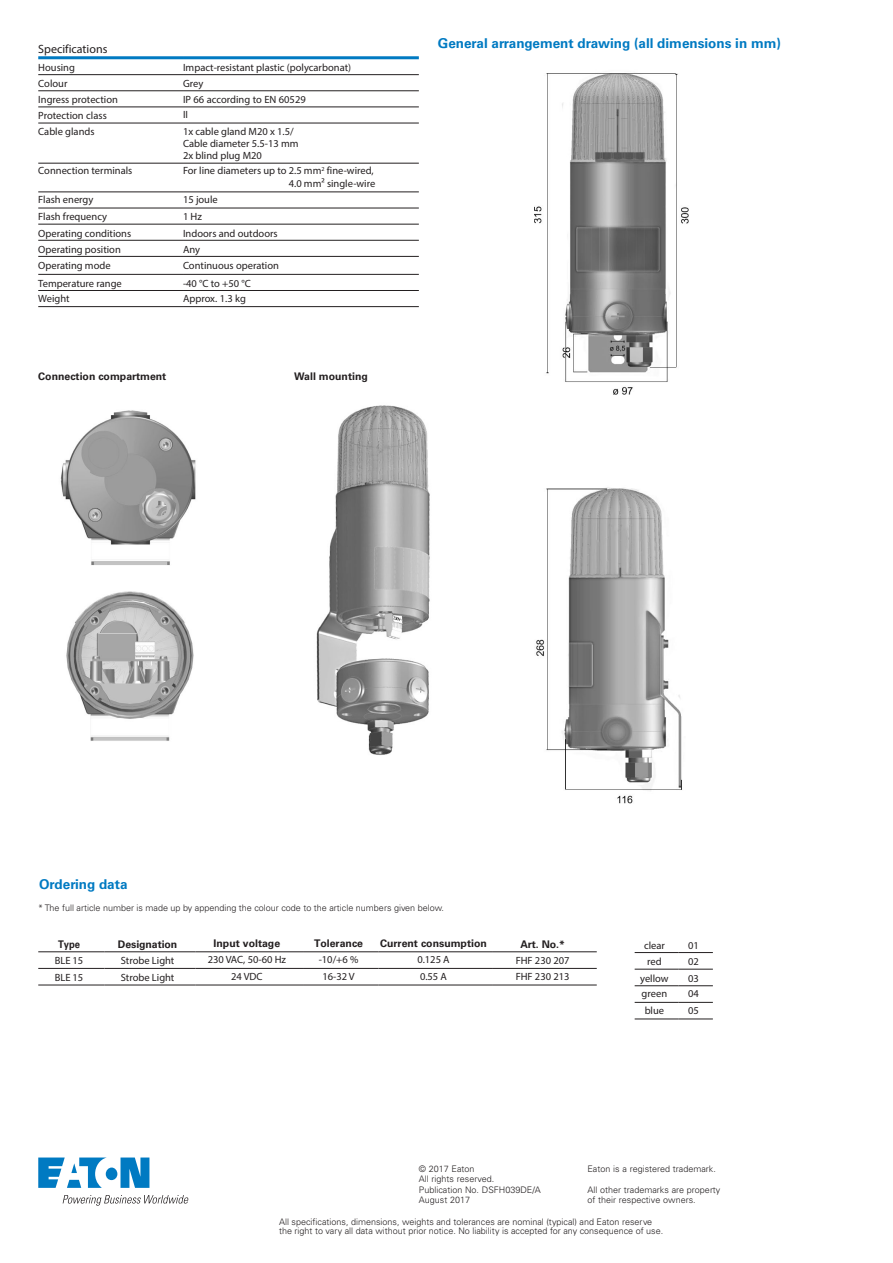
<style>
.page{position:relative;width:893px;height:1263px;background:#fff}
.page>*{position:absolute;margin:0;border:0;box-sizing:border-box;transform-origin:0 0}
._02_Body_Head__8_5_p{font:700 13.5px "Univers LT Std";color:#007ac2}
._03_Table_Head__8_pt{font:12px "Myriad Pro";color:#231f20}
._03_Table_Body__8_pt{font:10.5px/12px "Myriad Pro";color:#231f20}
.t1{font:700 10.5px "Univers LT Std";color:#231f20}
.t2{font:700 10.5px "Univers LT Std";color:#231f20;scale:.9 1}
.t3{font:300 9px/10.5px "Univers LT Std";color:#231f20}
</style>
<div class="page">
<hr style="left:38px;top:74px;width:145px;height:1px;background:#231f20">
<hr style="left:183px;top:74px;width:236px;height:1px;background:#231f20">
<hr style="left:38px;top:91px;width:145px;height:1px;background:#231f20">
<hr style="left:183px;top:91px;width:236px;height:1px;background:#231f20">
<hr style="left:38px;top:107px;width:145px;height:1px;background:#231f20">
<hr style="left:183px;top:107px;width:236px;height:1px;background:#231f20">
<hr style="left:38px;top:123px;width:145px;height:1px;background:#231f20">
<hr style="left:183px;top:123px;width:236px;height:1px;background:#231f20">
<hr style="left:38px;top:163px;width:145px;height:1px;background:#231f20">
<hr style="left:183px;top:163px;width:236px;height:1px;background:#231f20">
<hr style="left:38px;top:192px;width:145px;height:1px;background:#231f20">
<hr style="left:183px;top:192px;width:236px;height:1px;background:#231f20">
<hr style="left:38px;top:208px;width:145px;height:1px;background:#231f20">
<hr style="left:183px;top:208px;width:236px;height:1px;background:#231f20">
<hr style="left:38px;top:224px;width:145px;height:1px;background:#231f20">
<hr style="left:183px;top:224px;width:236px;height:1px;background:#231f20">
<hr style="left:38px;top:240px;width:145px;height:1px;background:#231f20">
<hr style="left:183px;top:240px;width:236px;height:1px;background:#231f20">
<hr style="left:38px;top:256px;width:145px;height:1px;background:#231f20">
<hr style="left:183px;top:256px;width:236px;height:1px;background:#231f20">
<hr style="left:38px;top:274px;width:145px;height:1px;background:#231f20">
<hr style="left:183px;top:274px;width:236px;height:1px;background:#231f20">
<hr style="left:38px;top:290px;width:145px;height:1px;background:#231f20">
<hr style="left:183px;top:290px;width:236px;height:1px;background:#231f20">
<hr style="left:38px;top:306px;width:145px;height:1px;background:#231f20">
<hr style="left:183px;top:306px;width:236px;height:1px;background:#231f20">
<hr style="left:38px;top:56px;width:145px;height:3px;background:#007ac2">
<hr style="left:183px;top:56px;width:236px;height:3px;background:#007ac2">
<img style="left:534px;top:73px;width:155px;height:731px">
<hr style="left:38px;top:951px;width:66px;height:1px;background:#231f20">
<hr style="left:104px;top:951px;width:91px;height:1px;background:#231f20">
<hr style="left:195px;top:951px;width:108px;height:1px;background:#231f20">
<hr style="left:303px;top:951px;width:76px;height:1px;background:#231f20">
<hr style="left:379px;top:951px;width:114px;height:1px;background:#231f20">
<hr style="left:38px;top:968px;width:66px;height:1px;background:#231f20">
<hr style="left:104px;top:968px;width:91px;height:1px;background:#231f20">
<hr style="left:195px;top:968px;width:108px;height:1px;background:#231f20">
<hr style="left:303px;top:968px;width:76px;height:1px;background:#231f20">
<hr style="left:379px;top:968px;width:114px;height:1px;background:#231f20">
<hr style="left:38px;top:985px;width:66px;height:1px;background:#231f20">
<hr style="left:104px;top:985px;width:91px;height:1px;background:#231f20">
<hr style="left:195px;top:985px;width:108px;height:1px;background:#231f20">
<hr style="left:303px;top:985px;width:76px;height:1px;background:#231f20">
<hr style="left:379px;top:985px;width:114px;height:1px;background:#231f20">
<hr style="left:493px;top:951px;width:104px;height:1px;background:#231f20">
<hr style="left:493px;top:968px;width:104px;height:1px;background:#231f20">
<hr style="left:493px;top:985px;width:104px;height:1px;background:#231f20">
<hr style="left:635px;top:952px;width:44px;height:1px;background:#231f20">
<hr style="left:679px;top:952px;width:34px;height:1px;background:#231f20">
<hr style="left:635px;top:969px;width:44px;height:1px;background:#231f20">
<hr style="left:679px;top:969px;width:34px;height:1px;background:#231f20">
<hr style="left:635px;top:985px;width:44px;height:1px;background:#231f20">
<hr style="left:679px;top:985px;width:34px;height:1px;background:#231f20">
<hr style="left:635px;top:1002px;width:44px;height:1px;background:#231f20">
<hr style="left:679px;top:1002px;width:34px;height:1px;background:#231f20">
<hr style="left:635px;top:1019px;width:44px;height:1px;background:#231f20">
<hr style="left:679px;top:1019px;width:34px;height:1px;background:#231f20">
<img style="left:60px;top:410px;width:136px;height:331px">
<img style="left:316px;top:405px;width:114px;height:350px">
<svg style="left:38px;top:1157px;width:111px;height:31px"></svg>
<svg style="left:63px;top:1195px;width:126px;height:11px"></svg>
<p class="_03_Table_Head__8_pt" style="left:38px;top:42px;width:71px">Specifications</p>
<p class="_03_Table_Body__8_pt" style="left:38px;top:61px;width:38px">Housing</p>
<p class="_03_Table_Body__8_pt" style="left:183px;top:61px;width:170px">Impact-resistant plastic (polycarbonat)</p>
<p class="_03_Table_Body__8_pt" style="left:38px;top:77px;width:31px">Colour</p>
<p class="_03_Table_Body__8_pt" style="left:183px;top:77px;width:22px">Grey</p>
<p class="_03_Table_Body__8_pt" style="left:38px;top:93px;width:81px">Ingress protection</p>
<p class="_03_Table_Body__8_pt" style="left:183px;top:93px;width:124px">IP 66 according to EN 60529</p>
<p class="_03_Table_Body__8_pt" style="left:38px;top:110px;width:70px">Protection class</p>
<p class="_03_Table_Body__8_pt" style="left:183px;top:108px;width:7px">II</p>
<p class="_03_Table_Body__8_pt" style="left:38px;top:126px;width:58px">Cable glands</p>
<p class="_03_Table_Body__8_pt" style="left:183px;top:126px;width:117px">1x cable gland M20 x 1.5/<br>Cable diameter 5.5-13 mm<br>2x blind plug M20</p>
<p class="_03_Table_Body__8_pt" style="left:38px;top:165px;width:96px">Connection terminals</p>
<p class="_03_Table_Body__8_pt" style="left:183px;top:164px;width:194px;line-height:12.6px;text-align:right">For line diameters up to 2.5 mm<sup>2</sup> fine-wired,<br>4.0 mm² single-wire</p>
<p class="_03_Table_Body__8_pt" style="left:38px;top:193px;width:57px">Flash energy</p>
<p class="_03_Table_Body__8_pt" style="left:183px;top:193px;width:36px">15 joule</p>
<p class="_03_Table_Body__8_pt" style="left:38px;top:211px;width:70px">Flash frequency</p>
<p class="_03_Table_Body__8_pt" style="left:183px;top:211px;width:21px">1 Hz</p>
<p class="_03_Table_Body__8_pt" style="left:38px;top:227px;width:95px">Operating conditions</p>
<p class="_03_Table_Body__8_pt" style="left:183px;top:227px;width:96px">Indoors and outdoors</p>
<p class="_03_Table_Body__8_pt" style="left:38px;top:243px;width:84px">Operating position</p>
<p class="_03_Table_Body__8_pt" style="left:183px;top:243px;width:19px">Any</p>
<p class="_03_Table_Body__8_pt" style="left:38px;top:259px;width:74px">Operating mode</p>
<p class="_03_Table_Body__8_pt" style="left:183px;top:259px;width:97px">Continuous operation</p>
<p class="_03_Table_Body__8_pt" style="left:38px;top:277px;width:85px">Temperature range</p>
<p class="_03_Table_Body__8_pt" style="left:183px;top:277px;width:69px">-40 °C to +50 °C</p>
<p class="_03_Table_Body__8_pt" style="left:38px;top:292px;width:33px">Weight</p>
<p class="_03_Table_Body__8_pt" style="left:183px;top:292px;width:64px">Approx. 1.3 kg</p>
<p class="t1" style="left:38px;top:371px;width:130px">Connection compartment</p>
<p class="t1" style="left:294px;top:371px;width:75px">Wall mounting</p>
<p class="_02_Body_Head__8_5_p" style="left:438px;top:35px;width:345px">General arrangement drawing (all dimensions in mm)</p>
<p class="_02_Body_Head__8_5_p" style="left:39px;top:876px;width:90px">Ordering data</p>
<p class="t3" style="left:38px;top:903px;width:407px">* The full article number is made up by appending the colour code to the article numbers given below.</p>
<p class="t2" style="left:58px;top:938px;width:26px">Type</p>
<p class="t1" style="left:118px;top:938px;width:61px">Designation</p>
<p class="t1" style="left:214px;top:937px;width:68px">Input voltage</p>
<p class="t1" style="left:314px;top:937px;width:51px">Tolerance</p>
<p class="t1" style="left:380px;top:937px;width:108px">Current consumption</p>
<p class="t1" style="left:520px;top:938px;width:46px">Art. No.*</p>
<p class="_03_Table_Body__8_pt" style="left:55px;top:955px;width:30px">BLE 15</p>
<p class="_03_Table_Body__8_pt" style="left:121px;top:955px;width:55px">Strobe Light</p>
<p class="_03_Table_Body__8_pt" style="left:208px;top:953px;width:80px">230 VAC, 50-60 Hz</p>
<p class="_03_Table_Body__8_pt" style="left:319px;top:953px;width:41px">-10/+6 %</p>
<p class="_03_Table_Body__8_pt" style="left:417px;top:953px;width:34px">0.125 A</p>
<p class="_03_Table_Body__8_pt" style="left:516px;top:955px;width:55px">FHF 230 207</p>
<p class="_03_Table_Body__8_pt" style="left:55px;top:971px;width:30px">BLE 15</p>
<p class="_03_Table_Body__8_pt" style="left:121px;top:971px;width:55px">Strobe Light</p>
<p class="_03_Table_Body__8_pt" style="left:231px;top:970px;width:33px">24 VDC</p>
<p class="_03_Table_Body__8_pt" style="left:322px;top:970px;width:34px">16-32 V</p>
<p class="_03_Table_Body__8_pt" style="left:420px;top:970px;width:28px">0.55 A</p>
<p class="_03_Table_Body__8_pt" style="left:516px;top:970px;width:55px">FHF 230 213</p>
<p class="_03_Table_Body__8_pt" style="left:644px;top:939px;width:22px">clear</p>
<p class="_03_Table_Body__8_pt" style="left:688px;top:939px;width:12px">01</p>
<p class="_03_Table_Body__8_pt" style="left:647px;top:955px;width:16px">red</p>
<p class="_03_Table_Body__8_pt" style="left:688px;top:955px;width:12px">02</p>
<p class="_03_Table_Body__8_pt" style="left:640px;top:972px;width:30px">yellow</p>
<p class="_03_Table_Body__8_pt" style="left:688px;top:972px;width:12px">03</p>
<p class="_03_Table_Body__8_pt" style="left:642px;top:987px;width:27px">green</p>
<p class="_03_Table_Body__8_pt" style="left:688px;top:987px;width:12px">04</p>
<p class="_03_Table_Body__8_pt" style="left:645px;top:1004px;width:21px">blue</p>
<p class="_03_Table_Body__8_pt" style="left:688px;top:1004px;width:12px">05</p>
<p class="t3" style="left:419px;top:1163px;width:124px">© 2017 Eaton<br>All rights reserved.<br>Publication No. DSFH039DE/A<br>August 2017</p>
<p class="t3" style="left:587px;top:1163px;width:130px">Eaton is a registered trademark.</p>
<p class="t3" style="left:587px;top:1184px;width:135px">All other trademarks are property of their respective owners.</p>
<p class="t3" style="left:279px;top:1217px;width:386px;line-height:9px">All specifications, dimensions, weights and tolerances are nominal (typical) and Eaton reserve the right to vary all data without prior notice. No liability is accepted for any consequence of use.</p>
</div>
